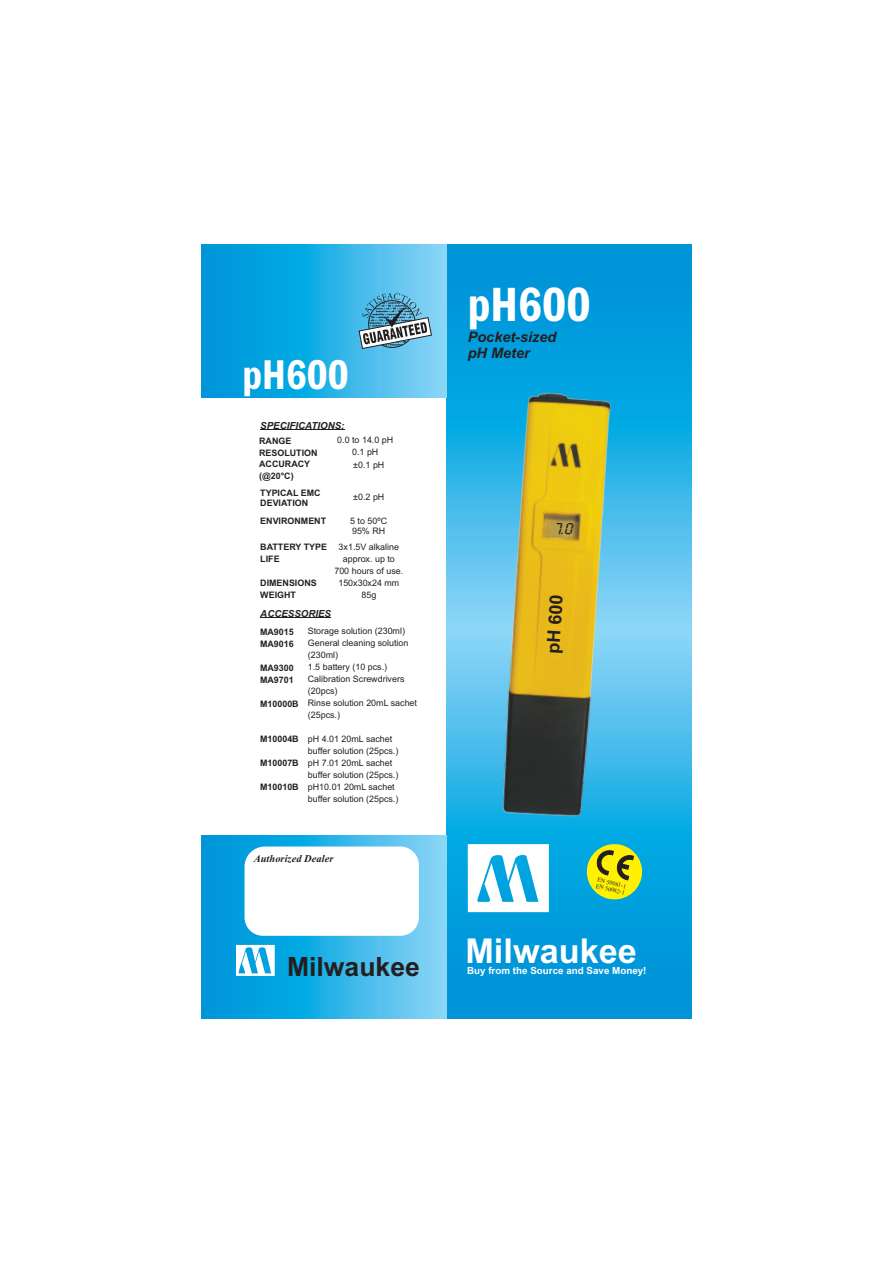
<style>
.page{position:relative;width:893px;height:1263px;background:#fff}
.page>*{position:absolute;margin:0;border:0;box-sizing:border-box;transform-origin:0 0}
.t1{font:600 condensed 49.8px "Franklin Gothic";color:#fff;scale:.95 1}
.t2{font:600 condensed 43.05px "Franklin Gothic";color:#fff;scale:.95 1}
.t3{font:700 34.2px "Arial";color:#fff}
.t4{font:700 26.55px "Arial";color:#231f20}
.t5{font:700 18px "Arial";color:#231f20}
.t6{font:italic 700 14.55px/16.2px "Arial";color:#231f20}
.t7{font:italic 700 10.5px "Times New Roman";color:#231f20}
.t8{font:700 9.75px "Arial";color:#fff}
.t9{font:italic 700 9.75px "Arial";color:#231f20}
.t10{font:8.85px/12px "Arial";color:#231f20}
.t11{font:700 8.85px/12px "Arial";color:#231f20}
.t12{font:6px/6.4px "Times New Roman";color:#231f20}
</style>
<div class="page">
<svg style="left:446px;top:244px;width:245px;height:774px;background:#20aae3"></svg>
<svg style="left:202px;top:836px;width:244px;height:182px;background:#30b2e6"></svg>
<svg style="left:202px;top:244px;width:244px;height:154px;background:#26afe5"></svg>
<svg style="left:358px;top:293px;width:74px;height:56px;background:#6da2ba"></svg>
<svg style="left:468px;top:844px;width:81px;height:68px"></svg>
<svg style="left:236px;top:945px;width:39px;height:31px"></svg>
<svg style="left:584px;top:841px;width:61px;height:61px;background:#8ec053"></svg>
<div style="left:244px;top:846px;width:175px;height:90px;background:#fff;border-radius:19px"></div>
<hr style="left:260px;top:429px;width:84px;height:1px;background:#231f20">
<hr style="left:260px;top:617px;width:71px;height:1px;background:#231f20">
<img style="left:500px;top:391px;width:113px;height:429px">
<svg style="left:556px;top:523px;width:18px;height:12px"></svg>
<h2 class="t2" style="left:242px;top:359px;width:113px">pH600</h2>
<p class="t9" style="left:260px;top:421px;width:86px">SPECIFICATIONS:</p>
<p class="t11" style="left:259px;top:435px;width:60px">RANGE<br>RESOLUTION<br>ACCURACY (@20°C)</p>
<p class="t10" style="left:337px;top:435px;width:58px;text-align:center">0.0 to 14.0 pH<br>0.1 pH</p>
<p class="t11" style="left:260px;top:489px;width:62px;line-height:9.9px">TYPICAL EMC<br>DEVIATION</p>
<p class="t11" style="left:260px;top:516px;width:67px">ENVIRONMENT</p>
<p class="t10" style="left:350px;top:516px;width:38px;line-height:9.9px">5 to 50ºC<br>95% RH</p>
<p class="t11" style="left:260px;top:542px;width:68px">BATTERY TYPE<br>LIFE</p>
<p class="t11" style="left:260px;top:577px;width:58px">DIMENSIONS<br>WEIGHT</p>
<p class="t10" style="left:353px;top:459px;width:33px">±0.1 pH</p>
<p class="t10" style="left:353px;top:492px;width:33px">±0.2 pH</p>
<p class="t10" style="left:334px;top:542px;width:70px;text-align:center">3x1.5V alkaline approx. up to<br>700 hours of use.<br>150x30x24 mm<br>85g</p>
<p class="t9" style="left:260px;top:610px;width:72px">ACCESSORIES</p>
<p class="t11" style="left:260px;top:626px;width:35px">MA9015<br>MA9016</p>
<p class="t11" style="left:260px;top:662px;width:35px">MA9300<br>MA9701</p>
<p class="t11" style="left:260px;top:698px;width:40px">M10000B</p>
<p class="t11" style="left:260px;top:734px;width:40px">M10004B</p>
<p class="t11" style="left:260px;top:758px;width:40px">M10007B</p>
<p class="t11" style="left:260px;top:782px;width:40px">M10010B</p>
<p class="t10" style="left:308px;top:626px;width:111px">Storage solution (230ml)<br>General cleaning solution (230ml)<br>1.5 battery (10 pcs.)<br>Calibration Screwdrivers (20pcs)<br>Rinse solution 20mL sachet (25pcs.)</p>
<p class="t10" style="left:308px;top:733px;width:92px">pH 4.01 20mL sachet buffer solution (25pcs.) pH 7.01 20mL sachet buffer solution (25pcs.) pH10.01 20mL sachet buffer solution (25pcs.)</p>
<p class="t7" style="left:254px;top:855px;width:81px">Authorized Dealer</p>
<h3 class="t4" style="left:287px;top:956px;width:134px">Milwaukee</h3>
<h1 class="t1" style="left:468px;top:286px;width:131px">pH600</h1>
<h3 class="t6" style="left:468px;top:330px;width:90px">Pocket-sized pH Meter</h3>
<h3 class="t5" style="left:546px;top:653px;width:61px;rotate:-86deg">pH 600</h3>
<p class="t12" style="left:598px;top:877px;width:31px;rotate:14deg">EN 50081-1<br>EN 50082-1</p>
<h3 class="t3" style="left:465px;top:938px;width:173px">Milwaukee</h3>
<p class="t8" style="left:467px;top:967px;width:181px">Buy from the Source and Save Money!</p>
</div>
